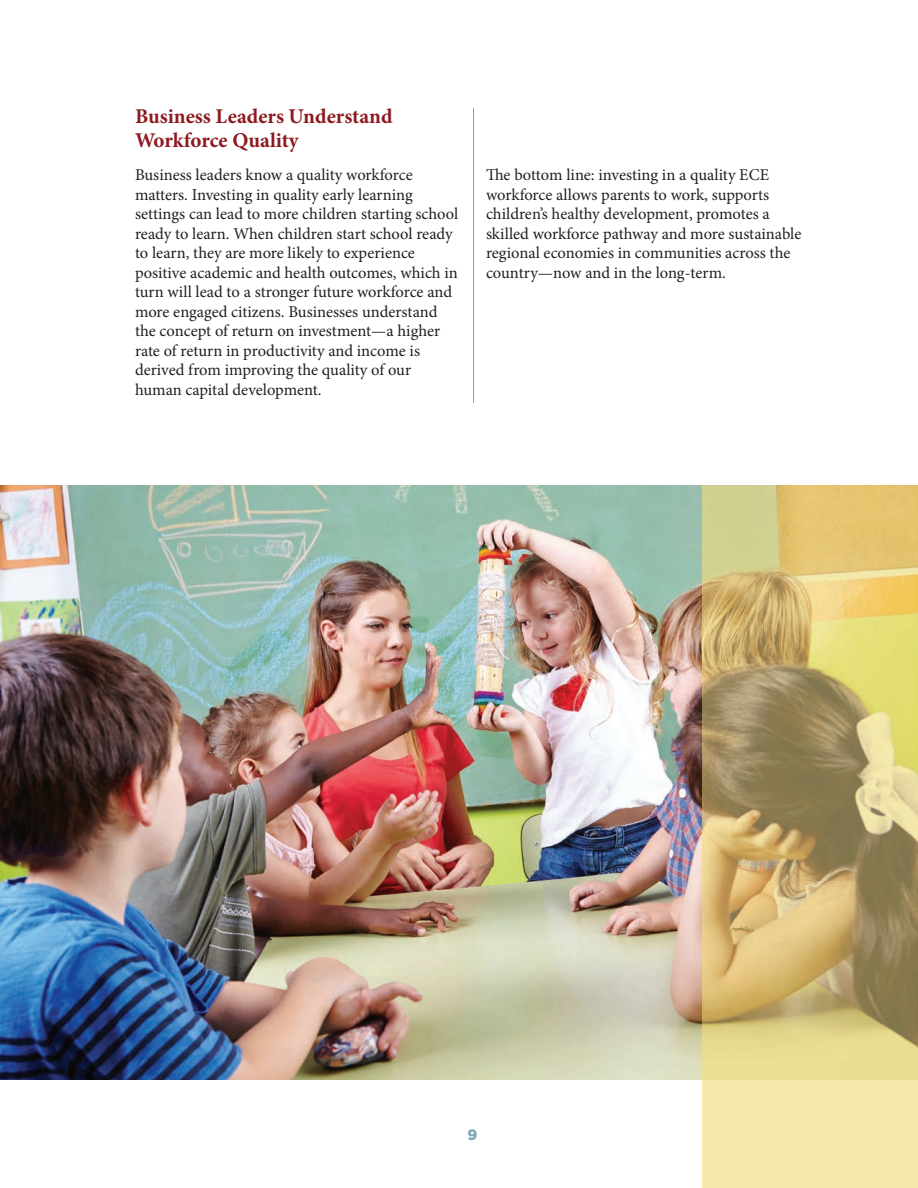
<style>
.page{position:relative;width:918px;height:1188px;background:#fff}
.page>*{position:absolute;margin:0;border:0;box-sizing:border-box;transform-origin:0 0}
.t1{font:700 21px/24px "Minion Pro";color:#8c1a20}
.t2{font:16.5px/19.5px "Minion Pro";letter-spacing:-.005em;color:#231f20}
.t3{font:900 15px "Gotham";color:#7ea7ba}
</style>
<div class="page">
<hr style="left:474px;top:108px;width:1px;height:294px;background:#7ea7ba">
<img style="left:0;top:485px;width:702px;height:595px">
<svg style="left:702px;top:485px;width:216px;height:703px;background:#cdba7a"></svg>
<p class="t1" style="left:135px;top:104px;width:259px">Business Leaders Understand<br>Workforce Quality</p>
<p class="t2" style="left:135px;top:165px;width:325px">Business leaders know a quality workforce matters. Investing in quality early learning settings can lead to more children starting school ready to learn. When children start school ready to learn, they are more likely to experience positive academic and health outcomes, which in turn will lead to a stronger future workforce and more engaged citizens. Businesses understand the concept of return on investment—a higher rate of return in productivity and income is derived from improving the quality of our human capital development.</p>
<p class="t2" style="left:486px;top:165px;width:317px;text-indent:18px">e bottom line: investing in a quality ECE workforce allows parents to work, supports children’s healthy development, promotes a skilled workforce pathway and more sustainable regional economies in communities across the country—now and in the long-term.</p>
<p class="t3" style="left:468px;top:1124px;width:11px">9</p>
</div>
